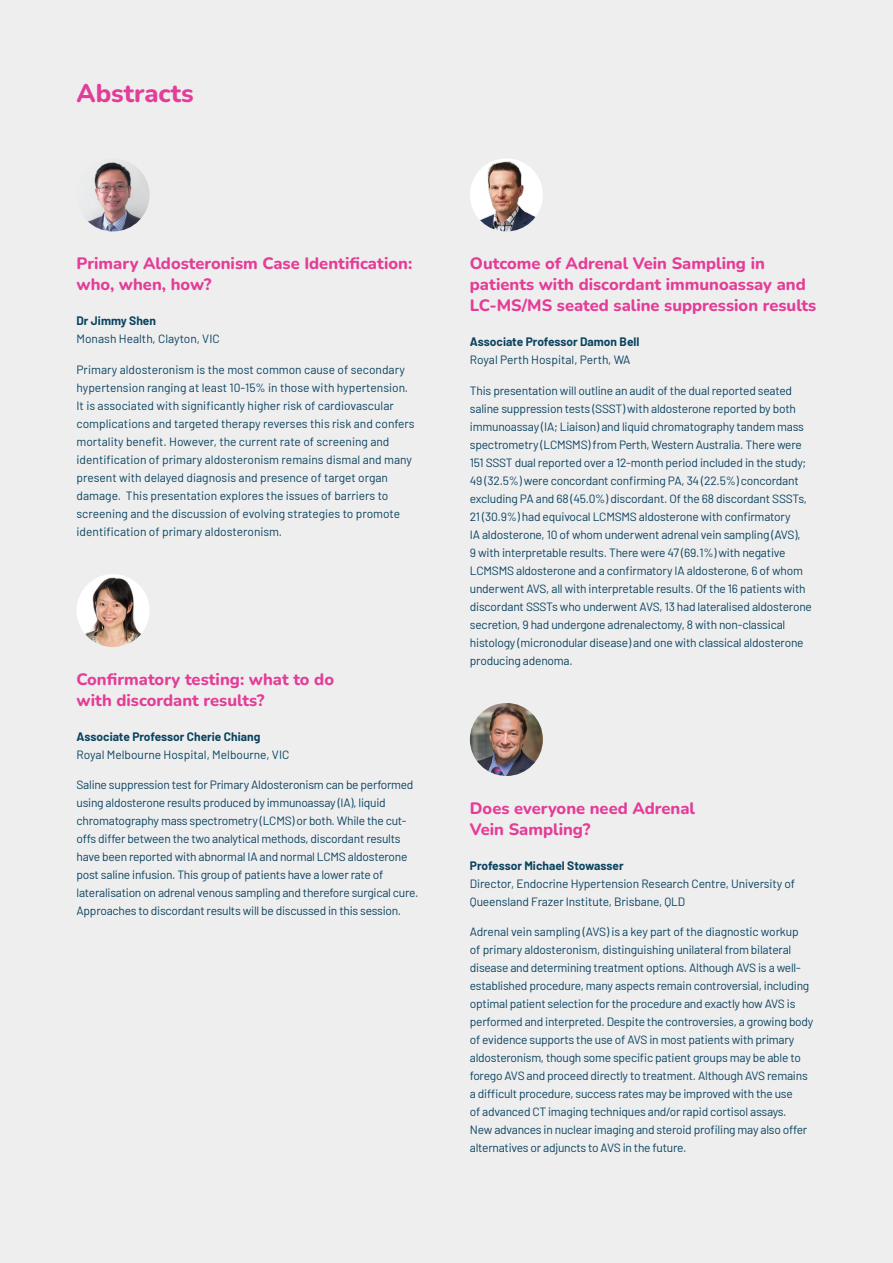
<style>
.page{position:relative;width:893px;height:1263px;background:#eeeeef}
.page>*{position:absolute;margin:0;border:0;box-sizing:border-box;transform-origin:0 0}
.Sub_heading_1{font:800 25.5px "Nunito";color:#e43d97}
.Sub_heading{font:800 16.5px/21px "Nunito";color:#e43d97}
.Copy{font:12px/18px "Barlow";letter-spacing:-.015em;color:#0a435f}
.Copy-2{font:700 12px/18px "Barlow";color:#0a435f}
.s1{font-weight:700}
.s2{font-weight:400}
</style>
<div class="page">
<img style="left:77px;top:158px;width:73px;height:73px;border-radius:37px">
<img style="left:77px;top:574px;width:73px;height:73px;border-radius:37px">
<img style="left:470px;top:703px;width:73px;height:73px;border-radius:37px">
<img style="left:470px;top:160px;width:73px;height:71px">
<p class="Sub_heading_1" style="left:77px;top:75px;width:119px">Abstracts</p>
<p class="Sub_heading" style="left:77px;top:252px;width:337px">Primary Aldosteronism Case Identification: who, when, how?</p>
<p class="Copy" style="left:77px;top:311px;width:145px"><span class="s1">Dr Jimmy Shen<br></span>Monash Health, Clayton, VIC</p>
<p class="Copy" style="left:77px;top:359px;width:340px">Primary aldosteronism is the most common cause of secondary hypertension ranging at least 10-15% in those with hypertension.<br>It is associated with significantly higher risk of cardiovascular complications and targeted therapy reverses this risk and confers mortality benefit. However, the current rate of screening and identification of primary aldosteronism remains dismal and many present with delayed diagnosis and presence of target organ damage. This presentation explores the issues of barriers to screening and the discussion of evolving strategies to promote identification of primary aldosteronism.</p>
<p class="Sub_heading" style="left:77px;top:668px;width:259px">Confirmatory testing: what to do with discordant results?</p>
<p class="Copy" style="left:77px;top:726px;width:214px"><span class="s1">Associate Professor Cherie Chiang<br></span>Royal Melbourne Hospital, Melbourne, VIC</p>
<p class="Copy" style="left:77px;top:775px;width:343px">Saline suppression test for Primary Aldosteronism can be performed using aldosterone results produced by immunoassay (IA), liquid chromatography mass spectrometry (LCMS) or both. While the cut&shy;offs differ between the two analytical methods, discordant results have been reported with abnormal IA and normal LCMS aldosterone post saline infusion. This group of patients have a lower rate of lateralisation on adrenal venous sampling and therefore surgical cure.<br>Approaches to discordant results will be discussed in this session.</p>
<p class="Sub_heading" style="left:470px;top:252px;width:348px">Outcome of Adrenal Vein Sampling in patients with discordant immunoassay and<br>LC-MS/MS seated saline suppression results</p>
<p class="Copy-2" style="left:470px;top:332px;width:171px">Associate Professor Damon Bell<br><span class="s2">Royal Perth Hospital, Perth, WA</span></p>
<p class="Copy" style="left:470px;top:380px;width:344px">This presentation will outline an audit of the dual reported seated saline suppression tests (SSST) with aldosterone reported by both immunoassay (IA; Liaison) and liquid chromatography tandem mass spectrometry (LCMSMS) from Perth, Western Australia. There were 151 SSST dual reported over a 12-month period included in the study; 49 (32.5%) were concordant confirming PA, 34 (22.5%) concordant excluding PA and 68 (45.0%) discordant. Of the 68 discordant SSSTs, 21 (30.9%) had equivocal LCMSMS aldosterone with confirmatory<br>IA aldosterone, 10 of whom underwent adrenal vein sampling (AVS),<br>9 with interpretable results. There were 47 (69.1%) with negative LCMSMS aldosterone and a confirmatory IA aldosterone, 6 of whom underwent AVS, all with interpretable results. Of the 16 patients with discordant SSSTs who underwent AVS, 13 had lateralised aldosterone secretion, 9 had undergone adrenalectomy, 8 with non-classical histology (micronodular disease) and one with classical aldosterone producing adenoma.</p>
<p class="Sub_heading" style="left:470px;top:797px;width:227px">Does everyone need Adrenal<br>Vein Sampling?</p>
<p class="Copy" style="left:470px;top:855px;width:327px"><span class="s1">Professor Michael Stowasser<br></span>Director, Endocrine Hypertension Research Centre, University of<br>Queensland Frazer Institute, Brisbane, QLD</p>
<p class="Copy" style="left:470px;top:922px;width:345px">Adrenal vein sampling (AVS) is a key part of the diagnostic workup<br>of primary aldosteronism, distinguishing unilateral from bilateral disease and determining treatment options. Although AVS is a well&shy;established procedure, many aspects remain controversial, including optimal patient selection for the procedure and exactly how AVS is performed and interpreted. Despite the controversies, a growing body of evidence supports the use of AVS in most patients with primary aldosteronism, though some specific patient groups may be able to forego AVS and proceed directly to treatment. Although AVS remains a difficult procedure, success rates may be improved with the use<br>of advanced CT imaging techniques and/or rapid cortisol assays.<br>New advances in nuclear imaging and steroid profiling may also offer alternatives or adjuncts to AVS in the future.</p>
</div>
